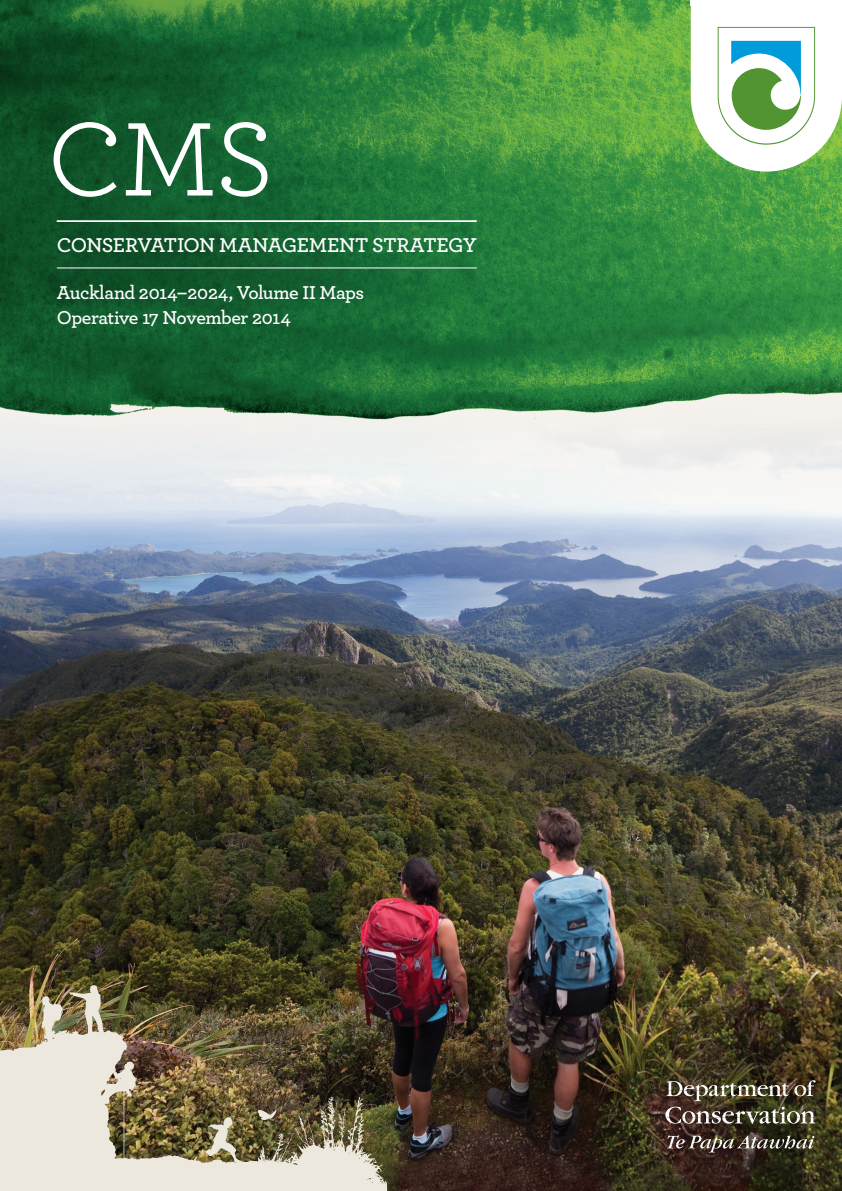
<style>
.page{position:relative;width:842px;height:1191px;background:#fff}
.page>*{position:absolute;margin:0;border:0;box-sizing:border-box;transform-origin:0 0}
.NHMS-Heading_2{font:109.7px "Archer";color:#fff}
.NHMS-Heading_2-2{font:600 21px "Archer";letter-spacing:-.025em;color:#fff}
.NHMS-Heading_2-3{font:600 19.5px "Archer";letter-spacing:-.025em;color:#fff}
</style>
<div class="page">
<img style="left:0;top:437px;width:842px;height:754px">
<img style="left:0;top:0;width:842px;height:437px">
<svg style="left:691px;top:6px;width:151px;height:166px"></svg>
<hr style="left:57px;top:220px;width:420px;height:2px;background:#fff">
<hr style="left:57px;top:268px;width:420px;height:1px;background:#fff">
<div style="left:691px;top:0;width:151px;height:6px;background:#fff"></div>
<div style="left:836px;top:0;width:6px;height:98px;background:#fff"></div>
<img style="left:0;top:985px;width:388px;height:206px">
<svg style="left:667px;top:1135px;width:147px;height:17px;background:#5e544b"></svg>
<img style="left:665px;top:1080px;width:151px;height:43px">
<p class="NHMS-Heading_2" style="left:47px;top:83px;width:229px">CMS</p>
<p class="NHMS-Heading_2-2" style="left:57px;top:229px;width:421px">CONSERVATION MANAGEMENT STRATEGY</p>
<p class="NHMS-Heading_2-3" style="left:57px;top:278px;width:309px">Auckland 2014–2024, Volume II Maps</p>
<p class="NHMS-Heading_2-3" style="left:57px;top:303px;width:236px">Operative 17 November 2014</p>
</div>
